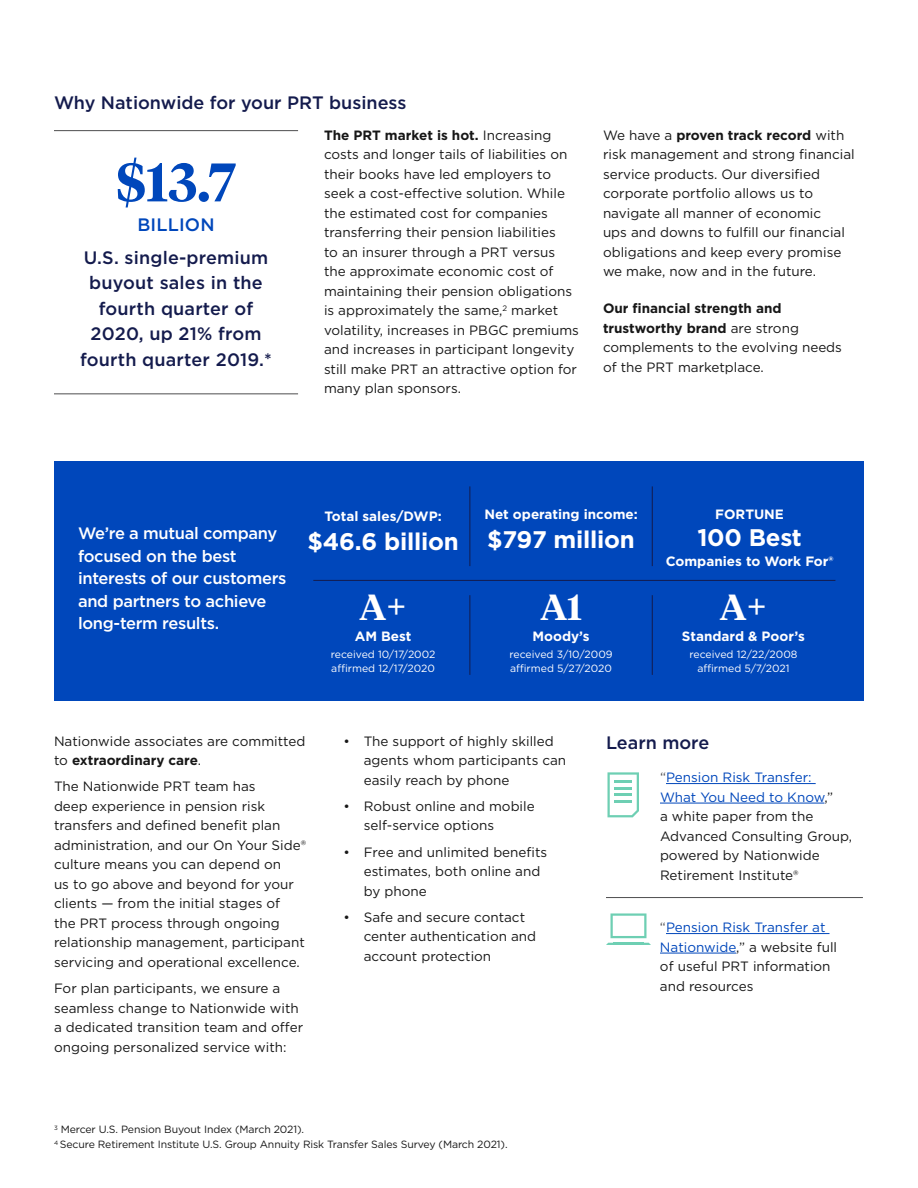
<style>
.page{position:relative;width:918px;height:1188px;background:#fff}
.page>*{position:absolute;margin:0;border:0;box-sizing:border-box;transform-origin:0 0}
.Body_copy{font:600 54px "Tiempos Headline";color:#0047bb}
.Body_copy-2{font:600 36px "Tiempos Headline";color:#fff}
.Body_copy-3{font:700 24px "Gotham";letter-spacing:-.01em;color:#fff}
.Body_copy-4{font:500 18px/25.5px "Gotham";letter-spacing:.01em;color:#141b4d;text-align:center}
.Body_copy-5{font:500 18px "Gotham";letter-spacing:.01em;color:#0047bb}
.Body_copy-6{font:500 16.5px/22.5px "Gotham";letter-spacing:-.02em;color:#fff}
.Body_copy-7{font:13.5px/19.5px "Gotham";color:#171717}
.Body_copy-8{font:700 13.5px "Gotham";color:#fff}
.Body_copy-9{font:10.5px/15px "Gotham";letter-spacing:-.01em;color:#171717}
.Body_copy-10{font:10.5px "Gotham";color:#fff}
.s1{font-weight:700}
.s2{color:#4d4d4f}
.s3{color:#0047bb}
</style>
<div class="page">
<hr style="left:666px;top:783px;width:150px;height:1px;background:#0047bb">
<hr style="left:660px;top:803px;width:164px;height:1px;background:#0047bb">
<hr style="left:666px;top:933px;width:164px;height:1px;background:#0047bb">
<hr style="left:660px;top:953px;width:76px;height:1px;background:#0047bb">
<hr style="left:606px;top:897px;width:257px;height:1px;background:#4d4d4f">
<div style="left:54px;top:461px;width:810px;height:239px;background:#0047bb"></div>
<hr style="left:470px;top:595px;width:1px;height:80px;background:#141b4d">
<hr style="left:470px;top:486px;width:1px;height:80px;background:#141b4d">
<hr style="left:313px;top:580px;width:522px;height:1px;background:#141b4d">
<hr style="left:652px;top:595px;width:1px;height:80px;background:#141b4d">
<hr style="left:652px;top:486px;width:1px;height:80px;background:#141b4d">
<svg style="left:608px;top:772px;width:31px;height:45px"></svg>
<svg style="left:606px;top:913px;width:45px;height:32px"></svg>
<hr style="left:54px;top:393px;width:244px;height:1px;background:#4d4d4f">
<hr style="left:54px;top:130px;width:244px;height:1px;background:#4d4d4f">
<h2 class="Body_copy-4" style="left:54px;top:90px;width:354px">Why Nationwide for your PRT business</h2>
<h2 class="Body_copy-7" style="left:324px;top:125px;width:256px"><span class="s1">The PRT market is hot.</span> Increasing costs and longer tails of liabilities on their books have led employers to seek a cost-effective solution. While the estimated cost for companies transferring their pension liabilities<br>to an insurer through a PRT versus the approximate economic cost of maintaining their pension obligations is approximately the same,<sup>2</sup> market volatility, increases in PBGC premiums and increases in participant longevity still make PRT an attractive option for many plan sponsors.</h2>
<h2 class="Body_copy-7" style="left:603px;top:125px;width:253px">We have a <span class="s1">proven track record</span> with risk management and strong financial service products. Our diversified corporate portfolio allows us to navigate all manner of economic<br>ups and downs to fulfill our financial obligations and keep every promise we make, now and in the future.</h2>
<p class="Body_copy" style="left:116px;top:145px;width:121px">$13.7</p>
<p class="Body_copy-5" style="left:137px;top:213px;width:79px">BILLION</p>
<p class="Body_copy-4" style="left:80px;top:244px;width:193px">U.S. single-premium buyout sales in the fourth quarter of<br>2020, up 21% from fourth quarter 2019.*</p>
<h2 class="Body_copy-7" style="left:603px;top:298px;width:241px"><span class="s1">Our financial strength and trustworthy brand</span> are strong complements to the evolving needs of the PRT marketplace.</h2>
<p class="Body_copy-6" style="left:78px;top:522px;width:210px">We’re a mutual company focused on the best interests of our customers and partners to achieve long-term results.</p>
<p class="Body_copy-8" style="left:325px;top:507px;width:119px">Total sales/DWP:</p>
<p class="Body_copy-3" style="left:308px;top:526px;width:153px">$46.6 billion</p>
<p class="Body_copy-2" style="left:360px;top:582px;width:49px">A+</p>
<p class="Body_copy-8" style="left:355px;top:628px;width:58px">AM Best</p>
<p class="Body_copy-10" style="left:331px;top:648px;width:106px">received 10/17/2002</p>
<p class="Body_copy-10" style="left:331px;top:661px;width:105px">affirmed 12/17/2020</p>
<p class="Body_copy-8" style="left:484px;top:505px;width:155px">Net operating income:</p>
<p class="Body_copy-3" style="left:487px;top:523px;width:149px">$797 million</p>
<p class="Body_copy-2" style="left:540px;top:582px;width:43px">A1</p>
<p class="Body_copy-8" style="left:532px;top:628px;width:59px">Moody’s</p>
<p class="Body_copy-10" style="left:510px;top:648px;width:105px">received 3/10/2009</p>
<p class="Body_copy-10" style="left:510px;top:661px;width:104px">affirmed 5/27/2020</p>
<p class="Body_copy-8" style="left:715px;top:505px;width:70px">FORTUNE</p>
<p class="Body_copy-3" style="left:697px;top:522px;width:106px">100 Best</p>
<p class="Body_copy-8" style="left:666px;top:552px;width:169px">Companies to Work For®</p>
<p class="Body_copy-2" style="left:720px;top:582px;width:49px">A+</p>
<p class="Body_copy-8" style="left:682px;top:628px;width:125px">Standard &amp; Poor’s</p>
<p class="Body_copy-10" style="left:689px;top:648px;width:110px">received 12/22/2008</p>
<p class="Body_copy-10" style="left:697px;top:661px;width:94px">affirmed 5/7/2021</p>
<p class="Body_copy-7" style="left:54px;top:731px;width:253px">Nationwide associates are committed to <span class="s1">extraordinary care</span>.</p>
<p class="Body_copy-7" style="left:54px;top:777px;width:254px">The Nationwide PRT team has<br>deep experience in pension risk transfers and defined benefit plan administration, and our On Your Side® culture means you can depend on<br>us to go above and beyond for your clients — from the initial stages of<br>the PRT process through ongoing relationship management, participant servicing and operational excellence.</p>
<p class="Body_copy-7" style="left:54px;top:978px;width:251px">For plan participants, we ensure a seamless change to Nationwide with a dedicated transition team and offer ongoing personalized service with:</p>
<p class="Body_copy-7" style="left:364px;top:731px;width:204px;text-indent:-20px">• The support of highly skilled agents whom participants can easily reach by phone</p>
<p class="Body_copy-7" style="left:364px;top:796px;width:172px;text-indent:-20px">• Robust online and mobile self-service options</p>
<p class="Body_copy-7" style="left:364px;top:842px;width:185px;text-indent:-20px">• Free and unlimited benefits estimates, both online and by phone</p>
<p class="Body_copy-7" style="left:364px;top:907px;width:174px;text-indent:-20px">• Safe and secure contact center authentication and account protection</p>
<p class="Body_copy-9" style="left:54px;top:1122px;width:455px"><sup>3</sup> Mercer U.S. Pension Buyout Index (March 2021).<br><sup>4</sup> Secure Retirement Institute U.S. Group Annuity Risk Transfer Sales Survey (March 2021).</p>
<h2 class="Body_copy-4" style="left:606px;top:730px;width:105px">Learn more</h2>
<p class="Body_copy-7" style="left:660px;top:767px;width:194px"><span class="s2">“</span><span class="s3">Pension Risk Transfer:<br>What You Need to Know</span>,”<br>a white paper from the<br>Advanced Consulting Group, powered by Nationwide<br>Retirement Institute®</p>
<p class="Body_copy-7" style="left:660px;top:917px;width:179px"><span class="s2">“</span><span class="s3">Pension Risk Transfer at<br>Nationwide</span>,” a website full of useful PRT information and resources</p>
</div>
